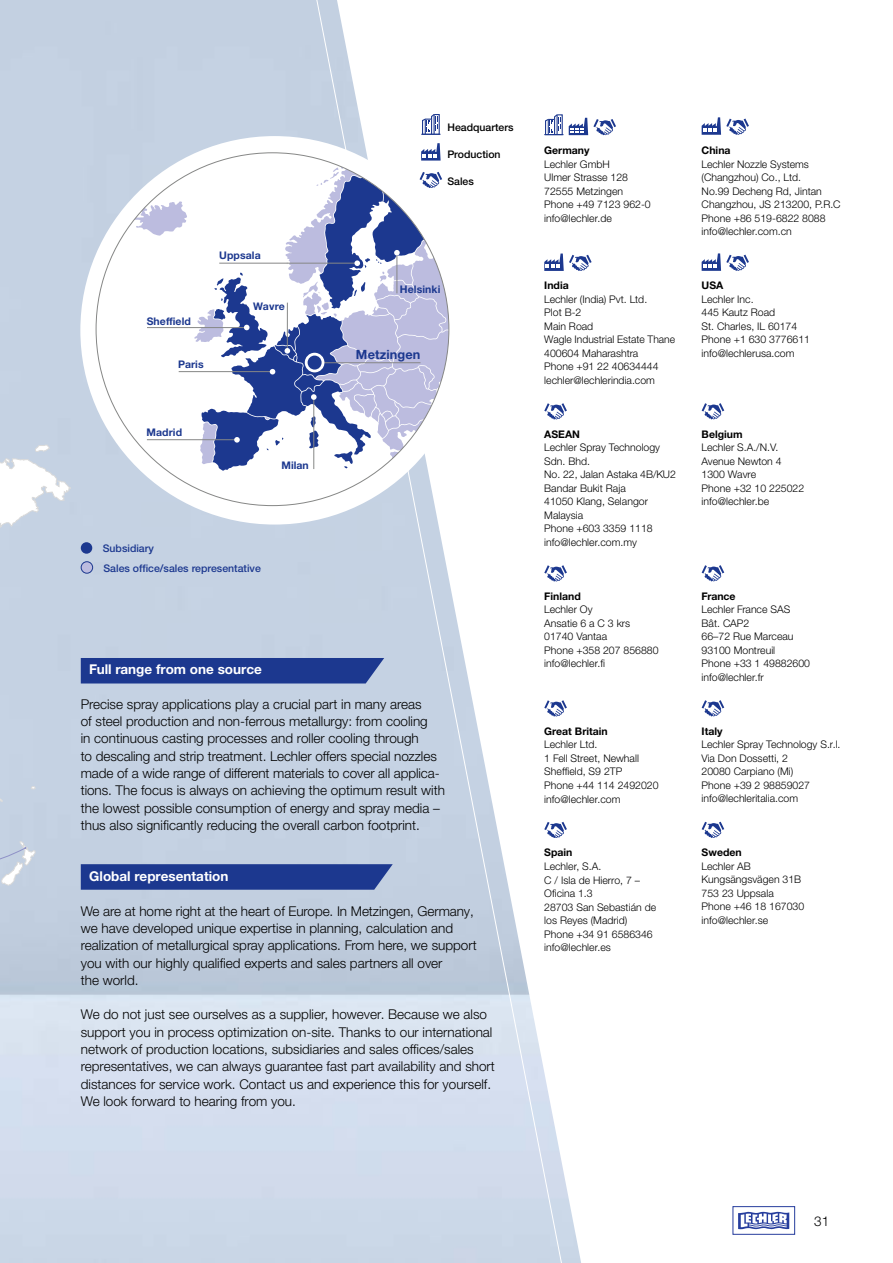
<style>
.page{position:relative;width:893px;height:1263px;background:#fff}
.page>*{position:absolute;margin:0;border:0;box-sizing:border-box;transform-origin:0 0}
.t1{font:300 13.5px/17.2px "Helvetica Neue LTW1 G";color:#000}
.t2{font:700 13.5px "Helvetica Neue LTW1 G";color:#fff}
.t3{font:700 12.75px "Helvetica Neue LTW1 G";letter-spacing:.01em;color:#1c388f}
.t4{font:300 10.5px/13.5px "Helvetica Neue LTW1 G";color:#000}
.t5{font:700 10.5px "Helvetica Neue LTW1 G";color:#000}
.t6{font:700 10.5px "Helvetica Neue LTW1 G";letter-spacing:.01em;color:#1c388f}
.t7{font:500 10.5px/20px "Helvetica Neue LTW1 G";color:#1c388f}
.t8{font:500 10.5px "Helvetica Neue LTW1 G";color:#000}
</style>
<div class="page">
<img style="left:0;top:0;width:313px;height:1263px">
<svg style="left:313px;top:0;width:253px;height:1263px"></svg>
<div style="left:732px;top:1206px;width:63px;height:29px;border:1px solid #263d9d"></div>
<svg style="left:738px;top:1211px;width:51px;height:18px"></svg>
<svg style="left:0;top:380px;width:70px;height:230px"></svg>
<svg style="left:0;top:779px;width:35px;height:134px;background:#c7d2e2"></svg>
<div style="left:80px;top:136px;width:389px;height:388px;background:#fff;border-radius:50%"></div>
<svg style="left:544px;top:114px;width:19px;height:21px"></svg>
<svg style="left:569px;top:118px;width:47px;height:17px"></svg>
<svg style="left:544px;top:254px;width:48px;height:17px"></svg>
<svg style="left:544px;top:403px;width:23px;height:16px"></svg>
<svg style="left:544px;top:565px;width:23px;height:16px"></svg>
<svg style="left:544px;top:700px;width:23px;height:16px"></svg>
<svg style="left:544px;top:822px;width:23px;height:16px"></svg>
<svg style="left:421px;top:114px;width:19px;height:21px"></svg>
<svg style="left:96px;top:143px;width:353px;height:334px"></svg>
<div style="left:81px;top:542px;width:11px;height:12px;background:#1c388f;border-radius:50%"></div>
<div style="left:81px;top:562px;width:12px;height:11px;background:#bcbcdf;border-radius:50%"></div>
<div style="left:81px;top:561px;width:12px;height:13px;border:1px solid #1c388f;border-radius:50%"></div>
<div style="left:81px;top:658px;width:303px;height:25px;background:#1c388f"></div>
<svg style="left:81px;top:864px;width:312px;height:26px;background:#233f92"></svg>
<svg style="left:702px;top:117px;width:47px;height:18px"></svg>
<svg style="left:702px;top:253px;width:47px;height:18px"></svg>
<svg style="left:702px;top:403px;width:22px;height:16px"></svg>
<svg style="left:702px;top:565px;width:22px;height:16px"></svg>
<svg style="left:702px;top:700px;width:22px;height:16px"></svg>
<svg style="left:702px;top:822px;width:22px;height:16px"></svg>
<p class="t6" style="left:219px;top:249px;width:43px">Uppsala</p>
<p class="t6" style="left:147px;top:314px;width:46px">Sheffield</p>
<p class="t6" style="left:178px;top:358px;width:27px">Paris</p>
<p class="t6" style="left:146px;top:426px;width:37px">Madrid</p>
<p class="t6" style="left:253px;top:300px;width:33px">Wavre</p>
<p class="t6" style="left:281px;top:459px;width:29px">Milan</p>
<p class="t7" style="left:103px;top:539px;width:160px">Subsidiary<br>Sales office/sales representative</p>
<p class="t2" style="left:89px;top:661px;width:174px">Full range from one source</p>
<p class="t8" style="left:447px;top:121px;width:68px">Headquarters</p>
<p class="t8" style="left:447px;top:148px;width:55px">Production</p>
<p class="t8" style="left:447px;top:175px;width:28px">Sales</p>
<p class="t6" style="left:400px;top:283px;width:42px">Helsinki</p>
<p class="t3" style="left:356px;top:346px;width:66px">Metzingen</p>
<p class="t1" style="left:81px;top:695px;width:366px">Precise spray applications play a crucial part in many areas<br>of steel production and non-ferrous metallurgy: from cooling<br>in continuous casting processes and roller cooling through<br>to descaling and strip treatment. Lechler offers special nozzles made of a wide range of different materials to cover all applica&shy;tions. The focus is always on achieving the optimum result with the lowest possible consumption of energy and spray media – thus also significantly reducing the overall carbon footprint.</p>
<p class="t2" style="left:89px;top:868px;width:141px">Global representation</p>
<p class="t1" style="left:81px;top:902px;width:397px">We are at home right at the heart of Europe. In Metzingen, Germany, we have developed unique expertise in planning, calculation and realization of metallurgical spray applications. From here, we support you with our highly qualified experts and sales partners all over<br>the world.</p>
<p class="t1" style="left:81px;top:1006px;width:416px">We do not just see ourselves as a supplier, however. Because we also support you in process optimization on-site. Thanks to our international network of production locations, subsidiaries and sales offices/sales representatives, we can always guarantee fast part availability and short distances for service work. Contact us and experience this for yourself.<br>We look forward to hearing from you.</p>
<p class="t5" style="left:544px;top:144px;width:47px">Germany</p>
<p class="t4" style="left:544px;top:157px;width:108px">Lechler GmbH<br>Ulmer Strasse 128<br>72555 Metzingen<br>Phone +49 7123 962-0 info@lechler.de</p>
<p class="t5" style="left:544px;top:279px;width:26px">India</p>
<p class="t4" style="left:544px;top:292px;width:132px">Lechler (India) Pvt. Ltd.<br>Plot B-2<br>Main Road<br>Wagle Industrial Estate Thane<br>400604 Maharashtra<br>Phone +91 22 40634444 lechler@lechlerindia.com</p>
<p class="t5" style="left:544px;top:428px;width:37px">ASEAN</p>
<p class="t4" style="left:544px;top:441px;width:133px">Lechler Spray Technology<br>Sdn. Bhd.<br>No. 22, Jalan Astaka 4B/KU2<br>Bandar Bukit Raja<br>41050 Klang, Selangor<br>Malaysia<br>Phone +603 3359 1118 info@lechler.com.my</p>
<p class="t5" style="left:544px;top:590px;width:38px">Finland</p>
<p class="t4" style="left:544px;top:603px;width:116px">Lechler Oy<br>Ansatie 6 a C 3 krs<br>01740 Vantaa<br>Phone +358 207 856880 info@lechler.fi</p>
<p class="t5" style="left:544px;top:725px;width:65px">Great Britain</p>
<p class="t4" style="left:544px;top:738px;width:116px">Lechler Ltd.<br>1 Fell Street, Newhall<br>Sheffield, S9 2TP<br>Phone +44 114 2492020 info@lechler.com</p>
<p class="t5" style="left:544px;top:846px;width:30px">Spain</p>
<p class="t4" style="left:544px;top:859px;width:113px">Lechler, S.A.<br>C / Isla de Hierro, 7 –<br>Oficina 1.3<br>28703 San Sebastián de los Reyes (Madrid)<br>Phone +34 91 6586346 info@lechler.es</p>
<p class="t5" style="left:702px;top:144px;width:30px">China</p>
<p class="t4" style="left:702px;top:157px;width:141px">Lechler Nozzle Systems (Changzhou) Co., Ltd.<br>No.99 Decheng Rd, Jintan<br>Changzhou, JS 213200, P.R.C<br>Phone +86 519-6822 8088 info@lechler.com.cn</p>
<p class="t5" style="left:702px;top:279px;width:23px">USA</p>
<p class="t4" style="left:702px;top:292px;width:110px">Lechler Inc.<br>445 Kautz Road<br>St. Charles, IL 60174<br>Phone +1 630 3776611 info@lechlerusa.com</p>
<p class="t5" style="left:702px;top:428px;width:42px">Belgium</p>
<p class="t4" style="left:702px;top:441px;width:104px">Lechler S.A./N.V.<br>Avenue Newton 4<br>1300 Wavre<br>Phone +32 10 225022 info@lechler.be</p>
<p class="t5" style="left:702px;top:590px;width:36px">France</p>
<p class="t4" style="left:702px;top:603px;width:110px">Lechler France SAS<br>Bât. CAP2<br>66–72 Rue Marceau<br>93100 Montreuil<br>Phone +33 1 49882600 info@lechler.fr</p>
<p class="t5" style="left:702px;top:725px;width:22px">Italy</p>
<p class="t4" style="left:702px;top:738px;width:140px">Lechler Spray Technology S.r.l.<br>Via Don Dossetti, 2<br>20080 Carpiano (Mi)<br>Phone +39 2 98859027 info@lechleritalia.com</p>
<p class="t5" style="left:702px;top:846px;width:42px">Sweden</p>
<p class="t4" style="left:702px;top:859px;width:104px">Lechler AB<br>Kungsängsvägen 31B<br>753 23 Uppsala<br>Phone +46 18 167030 info@lechler.se</p>
<p class="t1" style="left:814px;top:1213px;width:17px">31</p>
</div>
